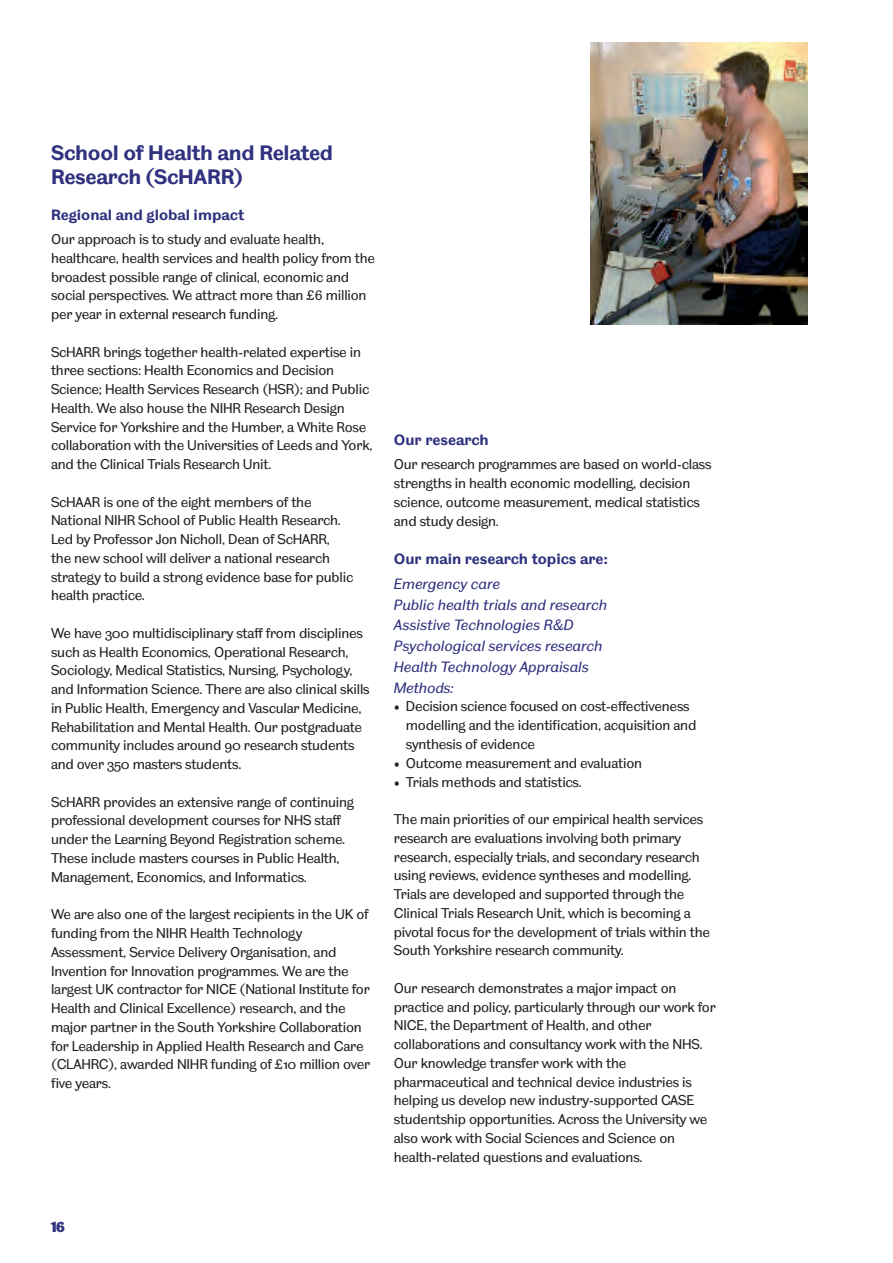
<style>
.page{position:relative;width:893px;height:1263px;background:#fff}
.page>*{position:absolute;margin:0;border:0;box-sizing:border-box;transform-origin:0 0}
.t1{font:700 21px/24px "TUOS Pro Blake";letter-spacing:-.015em;color:#30317f}
.t2{font:italic 15px/20.7px "TUOS Blake";color:#30317f}
.t3{font:italic 15px/20.7px "TUOS Pro Blake";color:#30317f}
.t4{font:700 15px "TUOS Pro Blake";color:#30317f}
.t5{font:700 15px "TUOS Blake";color:#30317f}
.t6{font:15px "Blake Display Beta";color:#30317f}
.t7{font:14.25px/18.8px "TUOS Pro Blake";letter-spacing:-.015em;color:#231f20}
</style>
<div class="page">
<img style="left:590px;top:43px;width:218px;height:282px">
<h1 class="t1" style="left:51px;top:143px;width:284px">School of Health and Related<br>Research (ScHARR)</h1>
<p class="t4" style="left:51px;top:209px;width:195px">Regional and global impact</p>
<p class="t7" style="left:51px;top:231px;width:325px">Our approach is to study and evaluate health, healthcare, health services and health policy from the broadest possible range of clinical, economic and social perspectives. We attract more than £6 million per year in external research funding.</p>
<p class="t7" style="left:51px;top:344px;width:323px">ScHARR brings together health-related expertise in three sections: Health Economics and Decision Science; Health Services Research (HSR); and Public Health. We also house the NIHR Research Design Service for Yorkshire and the Humber, a White Rose collaboration with the Universities of Leeds and York, and the Clinical Trials Research Unit.</p>
<p class="t7" style="left:51px;top:494px;width:304px">ScHAAR is one of the eight members of the National NIHR School of Public Health Research.<br>Led by Professor Jon Nicholl, Dean of ScHARR, the new school will deliver a national research strategy to build a strong evidence base for public health practice.</p>
<p class="t7" style="left:51px;top:625px;width:320px">We have 300 multidisciplinary staff from disciplines such as Health Economics, Operational Research, Sociology, Medical Statistics, Nursing, Psychology, and Information Science. There are also clinical skills in Public Health, Emergency and Vascular Medicine, Rehabilitation and Mental Health. Our postgraduate community includes around 90 research students and over 350 masters students.</p>
<p class="t7" style="left:51px;top:794px;width:305px">ScHARR provides an extensive range of continuing professional development courses for NHS staff under the Learning Beyond Registration scheme.<br>These include masters courses in Public Health, Management, Economics, and Informatics.</p>
<p class="t7" style="left:51px;top:906px;width:321px">We are also one of the largest recipients in the UK of funding from the NIHR Health Technology Assessment, Service Delivery Organisation, and Invention for Innovation programmes. We are the largest UK contractor for NICE (National Institute for Health and Clinical Excellence) research, and the major partner in the South Yorkshire Collaboration for Leadership in Applied Health Research and Care (CLAHRC), awarded NIHR funding of £10 million over five years.</p>
<p class="t4" style="left:394px;top:435px;width:96px">Our research</p>
<p class="t7" style="left:394px;top:456px;width:319px">Our research programmes are based on world-class strengths in health economic modelling, decision science, outcome measurement, medical statistics and study design.</p>
<p class="t5" style="left:394px;top:553px;width:216px">Our main research topics are:</p>
<p class="t3" style="left:394px;top:575px;width:215px">Emergency care<br>Public health trials and research</p>
<p class="t2" style="left:394px;top:616px;width:210px">Assistive Technologies R&amp;D<br>Psychological services research<br>Health Technology Appraisals</p>
<p class="t3" style="left:394px;top:678px;width:61px">Methods:</p>
<p class="t7" style="left:406px;top:698px;width:292px;text-indent:-12px">• Decision science focused on cost-effectiveness modelling and the identification, acquisition and synthesis of evidence</p>
<p class="t7" style="left:394px;top:755px;width:250px">• Outcome measurement and evaluation</p>
<p class="t7" style="left:394px;top:773px;width:190px">• Trials methods and statistics.</p>
<p class="t7" style="left:394px;top:811px;width:318px">The main priorities of our empirical health services research are evaluations involving both primary research, especially trials, and secondary research using reviews, evidence syntheses and modelling.<br>Trials are developed and supported through the Clinical Trials Research Unit, which is becoming a pivotal focus for the development of trials within the South Yorkshire research community.</p>
<p class="t7" style="left:394px;top:980px;width:323px">Our research demonstrates a major impact on practice and policy, particularly through our work for NICE, the Department of Health, and other collaborations and consultancy work with the NHS.<br>Our knowledge transfer work with the pharmaceutical and technical device industries is helping us develop new industry-supported CASE studentship opportunities. Across the University we also work with Social Sciences and Science on health-related questions and evaluations.</p>
<p class="t6" style="left:51px;top:1221px;width:15px">16</p>
</div>
